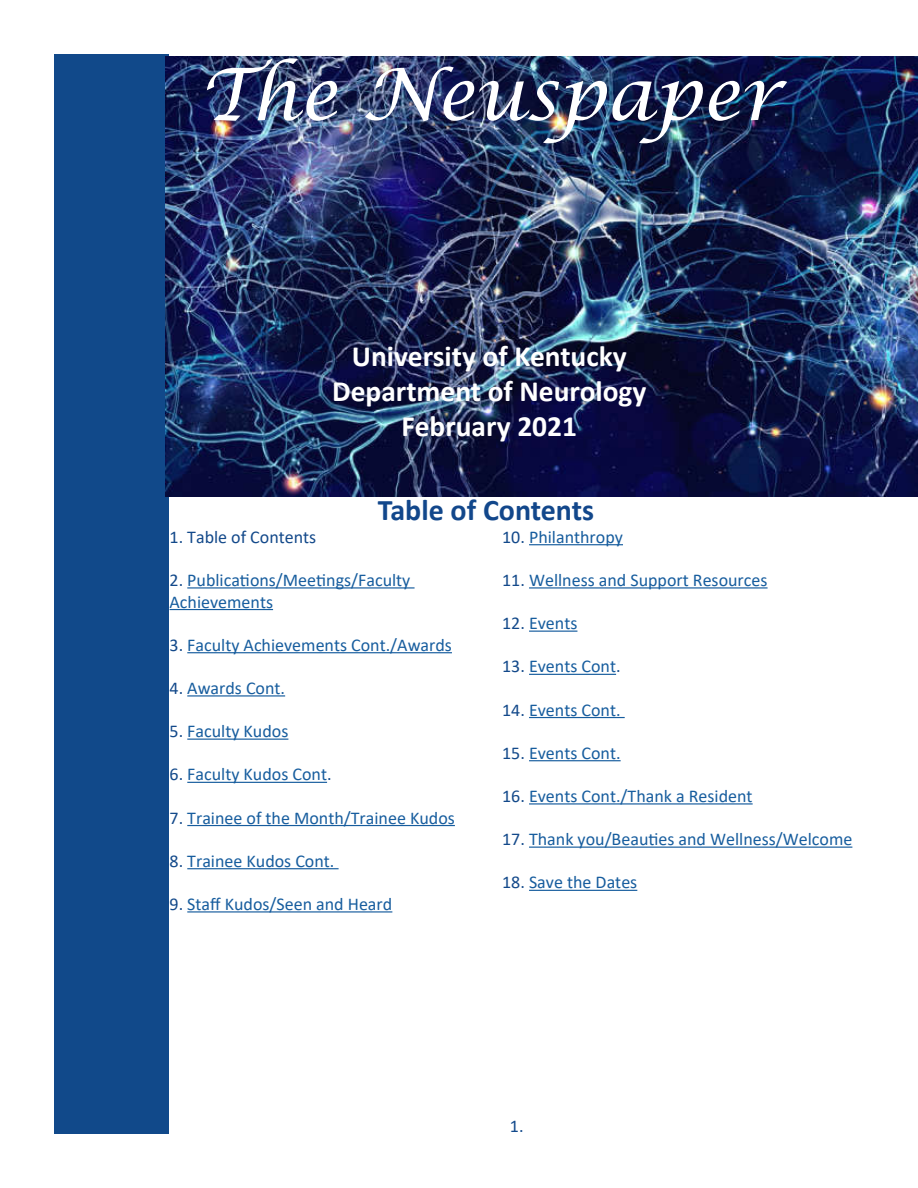
<style>
.page{position:relative;width:918px;height:1188px;background:#fff}
.page>*{position:absolute;margin:0;border:0;box-sizing:border-box;transform-origin:0 0}
.t1{font:italic 72px "Lucida Calligraphy";color:#fff}
.t2{font:700 30px "Calibri";color:#12478b}
.t3{font:700 29.4px "Calibri";color:#fff}
.t4{font:18px "Calibri";color:#175d9e}
.t5{font:18px "Calibri";color:#13498a}
.t6{font:18px "Calibri";color:#12498b}
.s1{color:#13498a}
</style>
<div class="page">
<div style="left:54px;top:54px;width:114px;height:1080px;background:#11498a"></div>
<img style="left:166px;top:56px;width:752px;height:440px">
<hr style="left:187px;top:587px;width:228px;height:2px;background:#175d9e">
<hr style="left:170px;top:609px;width:103px;height:1px;background:#175d9e">
<hr style="left:187px;top:652px;width:265px;height:1px;background:#175d9e">
<hr style="left:187px;top:695px;width:98px;height:2px;background:#175d9e">
<hr style="left:187px;top:739px;width:101px;height:1px;background:#175d9e">
<hr style="left:187px;top:782px;width:140px;height:1px;background:#175d9e">
<hr style="left:187px;top:825px;width:268px;height:1px;background:#175d9e">
<hr style="left:187px;top:868px;width:152px;height:1px;background:#175d9e">
<hr style="left:187px;top:911px;width:205px;height:2px;background:#175d9e">
<hr style="left:529px;top:544px;width:94px;height:1px;background:#175d9e">
<hr style="left:529px;top:587px;width:239px;height:2px;background:#175d9e">
<hr style="left:529px;top:631px;width:48px;height:1px;background:#175d9e">
<hr style="left:529px;top:674px;width:87px;height:1px;background:#175d9e">
<hr style="left:529px;top:717px;width:96px;height:1px;background:#175d9e">
<hr style="left:529px;top:760px;width:92px;height:1px;background:#175d9e">
<hr style="left:529px;top:803px;width:224px;height:2px;background:#175d9e">
<hr style="left:529px;top:847px;width:323px;height:1px;background:#175d9e">
<hr style="left:529px;top:890px;width:108px;height:1px;background:#175d9e">
<p class="t1" style="left:200px;top:51px;width:583px">The Neuspaper</p>
<p class="t3" style="left:352px;top:335px;width:276px">University of Kentucky</p>
<p class="t3" style="left:332px;top:370px;width:316px">Department of Neurology</p>
<p class="t3" style="left:402px;top:406px;width:177px">February 2021</p>
<p class="t2" style="left:378px;top:489px;width:218px">Table of Contents</p>
<p class="t5" style="left:170px;top:524px;width:148px">1. Table of Contents</p>
<p class="t4" style="left:170px;top:567px;width:242px"><span class="s1">2.</span> Publications/Meetings/Faculty</p>
<p class="t4" style="left:170px;top:589px;width:105px">Achievements</p>
<p class="t4" style="left:170px;top:632px;width:284px"><span class="s1">3.</span> Faculty Achievements Cont./Awards</p>
<p class="t4" style="left:170px;top:675px;width:117px"><span class="s1">4.</span> Awards Cont.</p>
<p class="t4" style="left:170px;top:719px;width:120px"><span class="s1">5.</span> Faculty Kudos</p>
<p class="t4" style="left:170px;top:762px;width:164px"><span class="s1">6.</span> Faculty Kudos Cont<span class="s1">.</span></p>
<p class="t4" style="left:170px;top:805px;width:287px"><span class="s1">7.</span> Trainee of the Month/Trainee Kudos</p>
<p class="t4" style="left:170px;top:848px;width:166px"><span class="s1">8.</span> Trainee Kudos Cont.</p>
<p class="t4" style="left:170px;top:891px;width:224px"><span class="s1">9.</span> Staff Kudos/Seen and Heard</p>
<p class="t4" style="left:502px;top:524px;width:122px"><span class="s1">10.</span> Philanthropy</p>
<p class="t4" style="left:502px;top:567px;width:267px"><span class="s1">11.</span> Wellness and Support Resources</p>
<p class="t4" style="left:502px;top:611px;width:77px"><span class="s1">12.</span> Events</p>
<p class="t4" style="left:502px;top:654px;width:120px"><span class="s1">13.</span> Events Cont<span class="s1">.</span></p>
<p class="t4" style="left:502px;top:697px;width:120px"><span class="s1">14.</span> Events Cont.</p>
<p class="t4" style="left:502px;top:740px;width:120px"><span class="s1">15.</span> Events Cont.</p>
<p class="t4" style="left:502px;top:783px;width:252px"><span class="s1">16.</span> Events Cont./Thank a Resident</p>
<p class="t4" style="left:502px;top:827px;width:352px"><span class="s1">17.</span> Thank you/Beauties and Wellness/Welcome</p>
<p class="t4" style="left:502px;top:870px;width:137px"><span class="s1">18.</span> Save the Dates</p>
<p class="t6" style="left:510px;top:1114px;width:15px">1.</p>
</div>
